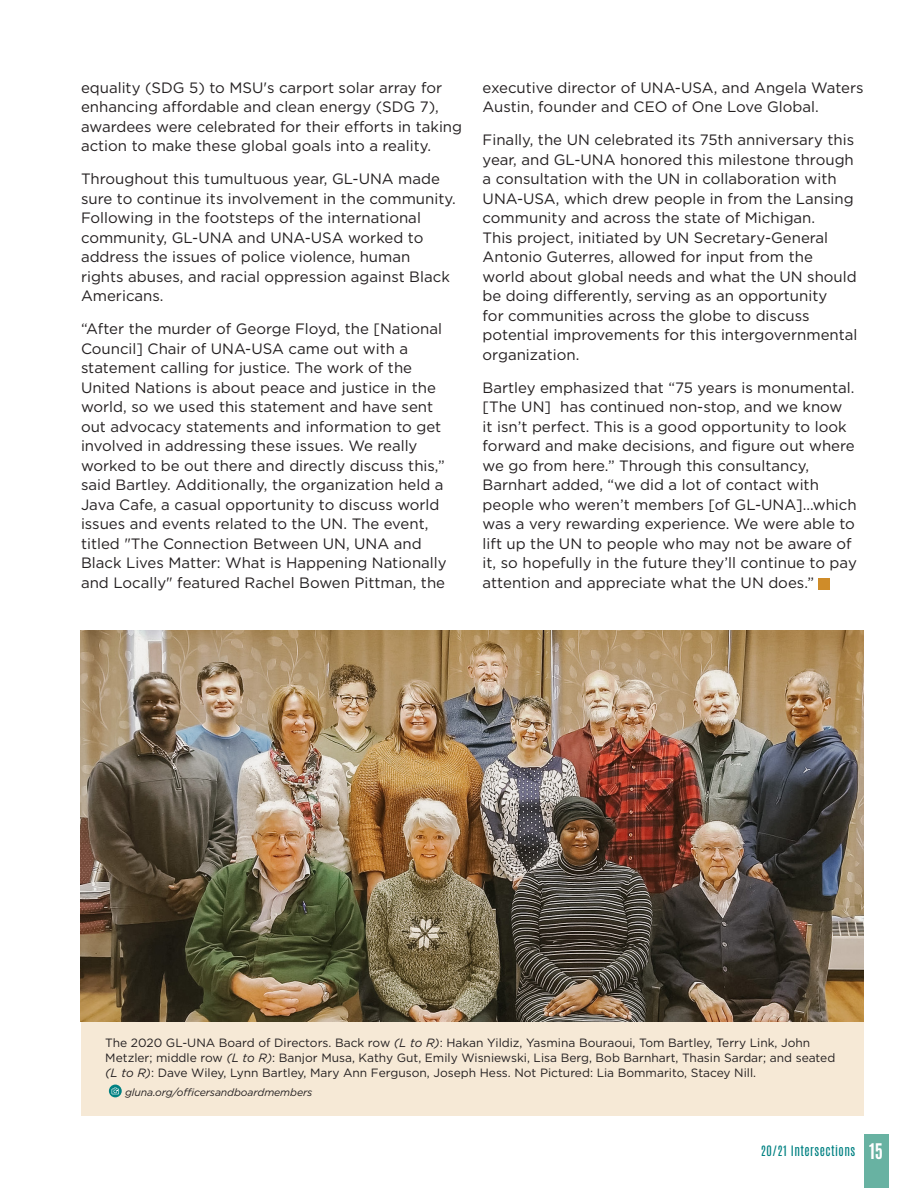
<style>
.page{position:relative;width:918px;height:1188px;background:#fff}
.page>*{position:absolute;margin:0;border:0;box-sizing:border-box;transform-origin:0 0}
.Body{font:15px/19.5px "Gotham";color:#231f20}
.Photo_Captions{font:12px/15px "Gotham";color:#231f20}
.t1{font:12px "Antonio";letter-spacing:.04em;color:#008182}
.Photo_Captions-2{font:italic 10.5px "Gotham";letter-spacing:-.01em;color:#231f20}
.s1{font-style:italic}
.s2{font-weight:700;font-size:18px;color:#fff}
</style>
<div class="page">
<div style="left:864px;top:1134px;width:24px;height:54px;background:#68b2a2"></div>
<div style="left:81px;top:1021px;width:783px;height:95px;background:#f6e9d6"></div>
<img style="left:81px;top:631px;width:783px;height:390px">
<svg style="left:109px;top:1085px;width:13px;height:12px"></svg>
<svg style="left:112px;top:1088px;width:7px;height:6px"></svg>
<div style="left:818px;top:578px;width:12px;height:11px;background:#cf8c29"></div>
<p class="Body" style="left:81px;top:78px;width:383px">equality (SDG 5) to MSU's carport solar array for enhancing affordable and clean energy (SDG 7), awardees were celebrated for their efforts in taking action to make these global goals into a reality.</p>
<p class="Body" style="left:81px;top:169px;width:376px">Throughout this tumultuous year, GL-UNA made sure to continue its involvement in the community.<br>Following in the footsteps of the international community, GL-UNA and UNA-USA worked to address the issues of police violence, human rights abuses, and racial oppression against Black Americans.</p>
<p class="Body" style="left:81px;top:319px;width:367px">“After the murder of George Floyd, the [National Council] Chair of UNA-USA came out with a statement calling for justice. The work of the United Nations is about peace and justice in the world, so we used this statement and have sent out advocacy statements and information to get involved in addressing these issues. We really worked to be out there and directly discuss this,” said Bartley. Additionally, the organization held a Java Cafe, a casual opportunity to discuss world issues and events related to the UN. The event, titled "The Connection Between UN, UNA and Black Lives Matter: What is Happening Nationally and Locally" featured Rachel Bowen Pittman, the</p>
<p class="Body" style="left:483px;top:78px;width:383px">executive director of UNA-USA, and Angela Waters<br>Austin, founder and CEO of One Love Global.</p>
<p class="Body" style="left:483px;top:130px;width:376px">Finally, the UN celebrated its 75th anniversary this year, and GL-UNA honored this milestone through a consultation with the UN in collaboration with UNA-USA, which drew people in from the Lansing community and across the state of Michigan.<br>This project, initiated by UN Secretary-General Antonio Guterres, allowed for input from the world about global needs and what the UN should be doing differently, serving as an opportunity<br>for communities across the globe to discuss potential improvements for this intergovernmental organization.</p>
<p class="Body" style="left:483px;top:378px;width:376px">Bartley emphasized that “75 years is monumental. [The UN] has continued non-stop, and we know<br>it isn’t perfect. This is a good opportunity to look forward and make decisions, and figure out where we go from here.” Through this consultancy, Barnhart added, “we did a lot of contact with people who weren’t members [of GL-UNA]...which was a very rewarding experience. We were able to lift up the UN to people who may not be aware of it, so hopefully in the future they’ll continue to pay attention and appreciate what the UN does.”</p>
<p class="Photo_Captions" style="left:105px;top:1035px;width:732px">The 2020 GL-UNA Board of Directors. Back row <span class="s1">(L to R)</span>: Hakan Yildiz, Yasmina Bouraoui, Tom Bartley, Terry Link, John<br>Metzler; middle row <span class="s1">(L to R)</span>: Banjor Musa, Kathy Gut, Emily Wisniewski, Lisa Berg, Bob Barnhart, Thasin Sardar; and seated <span class="s1">(L to R)</span>: Dave Wiley, Lynn Bartley, Mary Ann Ferguson, Joseph Hess. Not Pictured: Lia Bommarito, Stacey Nill.</p>
<p class="Photo_Captions-2" style="left:125px;top:1085px;width:189px">gluna.org/officersandboardmembers</p>
<p class="t1" style="left:761px;top:1142px;width:124px">20/21 Intersections <span class="s2">15</span></p>
</div>
